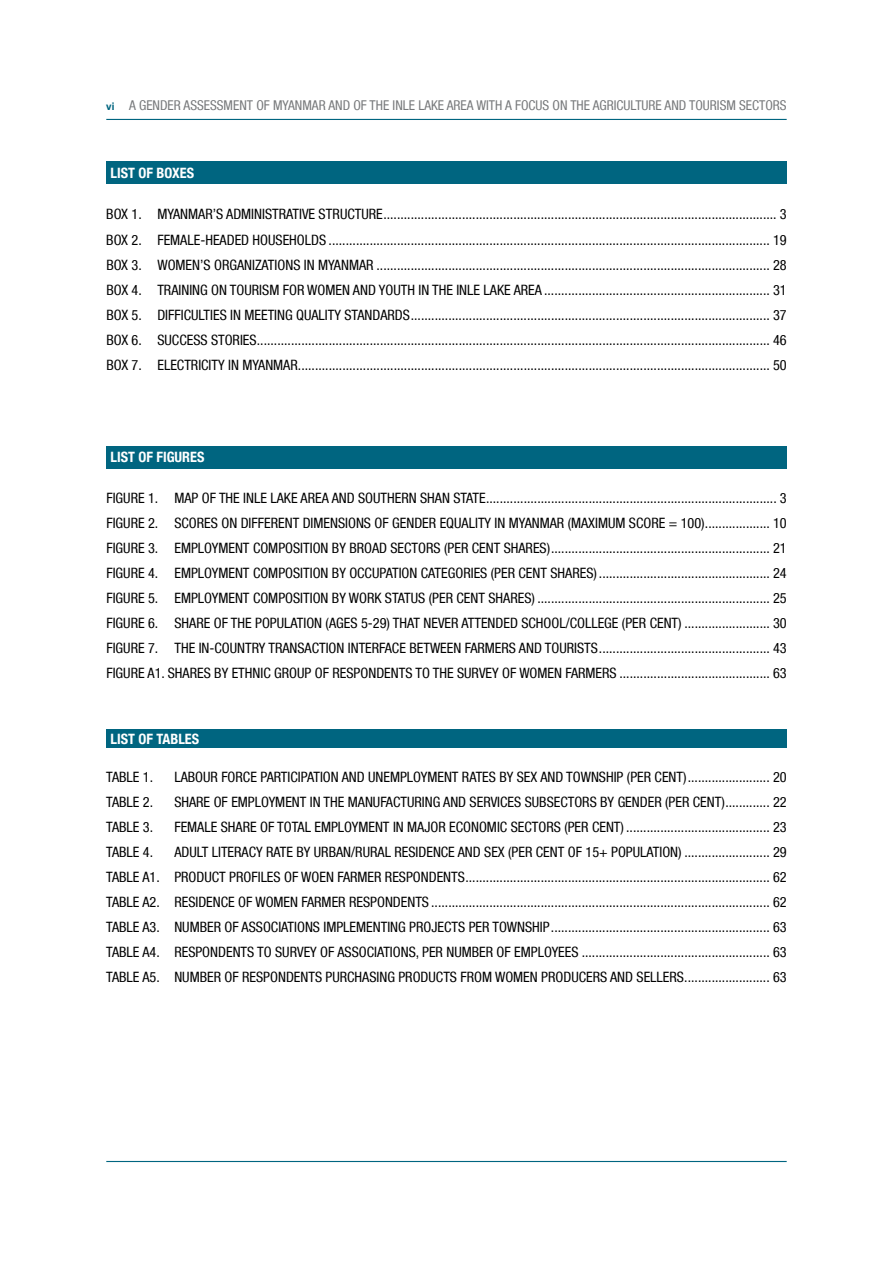
<style>
.page{position:relative;width:893px;height:1263px;background:#fff}
.page>*{position:absolute;margin:0;border:0;box-sizing:border-box;transform-origin:0 0}
.t1{font:condensed 14.25px/25px "Helvetica Neue LT Com";color:#000;text-align:justify}
.t2{font:700 condensed 14.25px "Helvetica Neue LT Com";color:#fff}
.t3{font:condensed 13.5px "Helvetica Neue LT Com";color:#77797b}
.s1{font-weight:700;font-stretch:normal;font-size:10.5px;color:#006580}
</style>
<div class="page">
<hr style="left:106px;top:119px;width:681px;height:1px;background:#006580">
<hr style="left:106px;top:1161px;width:681px;height:1px;background:#006580">
<div style="left:106px;top:162px;width:681px;height:22px;background:#006580"></div>
<div style="left:106px;top:446px;width:681px;height:22px;background:#006580"></div>
<div style="left:106px;top:729px;width:681px;height:19px;background:#006580"></div>
<p class="t3" style="left:106px;top:97px;width:682px"><span class="s1">vi</span> A GENDER ASSESSMENT OF MYANMAR AND OF THE INLE LAKE AREA WITH A FOCUS ON THE AGRICULTURE AND TOURISM SECTORS</p>
<p class="t2" style="left:111px;top:164px;width:85px">LIST OF BOXES</p>
<p class="t1" style="left:106px;top:202px;width:682px">BOX 1. MYANMAR’S ADMINISTRATIVE STRUCTURE................................................................................................................... 3<br>BOX 2. FEMALE-HEADED HOUSEHOLDS ................................................................................................................................. 19<br>BOX 3. WOMEN’S ORGANIZATIONS IN MYANMAR ................................................................................................................... 28<br>BOX 4. TRAINING ON TOURISM FOR WOMEN AND YOUTH IN THE INLE LAKE AREA .................................................................. 31<br>BOX 5. DIFFICULTIES IN MEETING QUALITY STANDARDS......................................................................................................... 37<br>BOX 6. SUCCESS STORIES...................................................................................................................................................... 46<br>BOX 7. ELECTRICITY IN MYANMAR.......................................................................................................................................... 50</p>
<p class="t2" style="left:111px;top:449px;width:95px">LIST OF FIGURES</p>
<p class="t1" style="left:106px;top:485px;width:682px">FIGURE 1. MAP OF THE INLE LAKE AREA AND SOUTHERN SHAN STATE..................................................................................... 3<br>FIGURE 2. SCORES ON DIFFERENT DIMENSIONS OF GENDER EQUALITY IN MYANMAR (MAXIMUM SCORE = 100)................... 10<br>FIGURE 3. EMPLOYMENT COMPOSITION BY BROAD SECTORS (PER CENT SHARES)................................................................ 21<br>FIGURE 4. EMPLOYMENT COMPOSITION BY OCCUPATION CATEGORIES (PER CENT SHARES) .................................................. 24<br>FIGURE 5. EMPLOYMENT COMPOSITION BY WORK STATUS (PER CENT SHARES) .................................................................... 25<br>FIGURE 6. SHARE OF THE POPULATION (AGES 5-29) THAT NEVER ATTENDED SCHOOL/COLLEGE (PER CENT) ......................... 30<br>FIGURE 7. THE IN-COUNTRY TRANSACTION INTERFACE BETWEEN FARMERS AND TOURISTS.................................................. 43<br>FIGURE A1. SHARES BY ETHNIC GROUP OF RESPONDENTS TO THE SURVEY OF WOMEN FARMERS ............................................ 63</p>
<p class="t2" style="left:111px;top:730px;width:90px">LIST OF TABLES</p>
<p class="t1" style="left:106px;top:764px;width:48px">TABLE 1.</p>
<p class="t1" style="left:174px;top:764px;width:614px">LABOUR FORCE PARTICIPATION AND UNEMPLOYMENT RATES BY SEX AND TOWNSHIP (PER CENT)........................ 20</p>
<p class="t1" style="left:106px;top:789px;width:48px">TABLE 2.</p>
<p class="t1" style="left:174px;top:789px;width:614px">SHARE OF EMPLOYMENT IN THE MANUFACTURING AND SERVICES SUBSECTORS BY GENDER (PER CENT)............. 22</p>
<p class="t1" style="left:106px;top:815px;width:48px">TABLE 3.</p>
<p class="t1" style="left:174px;top:815px;width:614px">FEMALE SHARE OF TOTAL EMPLOYMENT IN MAJOR ECONOMIC SECTORS (PER CENT) .......................................... 23</p>
<p class="t1" style="left:106px;top:840px;width:48px">TABLE 4.</p>
<p class="t1" style="left:106px;top:840px;width:682px;text-indent:68px">ADULT LITERACY RATE BY URBAN/RURAL RESIDENCE AND SEX (PER CENT OF 15+ POPULATION) ......................... 29<br>TABLE A1. PRODUCT PROFILES OF WOEN FARMER RESPONDENTS......................................................................................... 62<br>TABLE A2. RESIDENCE OF WOMEN FARMER RESPONDENTS ................................................................................................... 62<br>TABLE A3. NUMBER OF ASSOCIATIONS IMPLEMENTING PROJECTS PER TOWNSHIP................................................................ 63<br>TABLE A4. RESPONDENTS TO SURVEY OF ASSOCIATIONS, PER NUMBER OF EMPLOYEES ....................................................... 63<br>TABLE A5. NUMBER OF RESPONDENTS PURCHASING PRODUCTS FROM WOMEN PRODUCERS AND SELLERS......................... 63</p>
</div>
